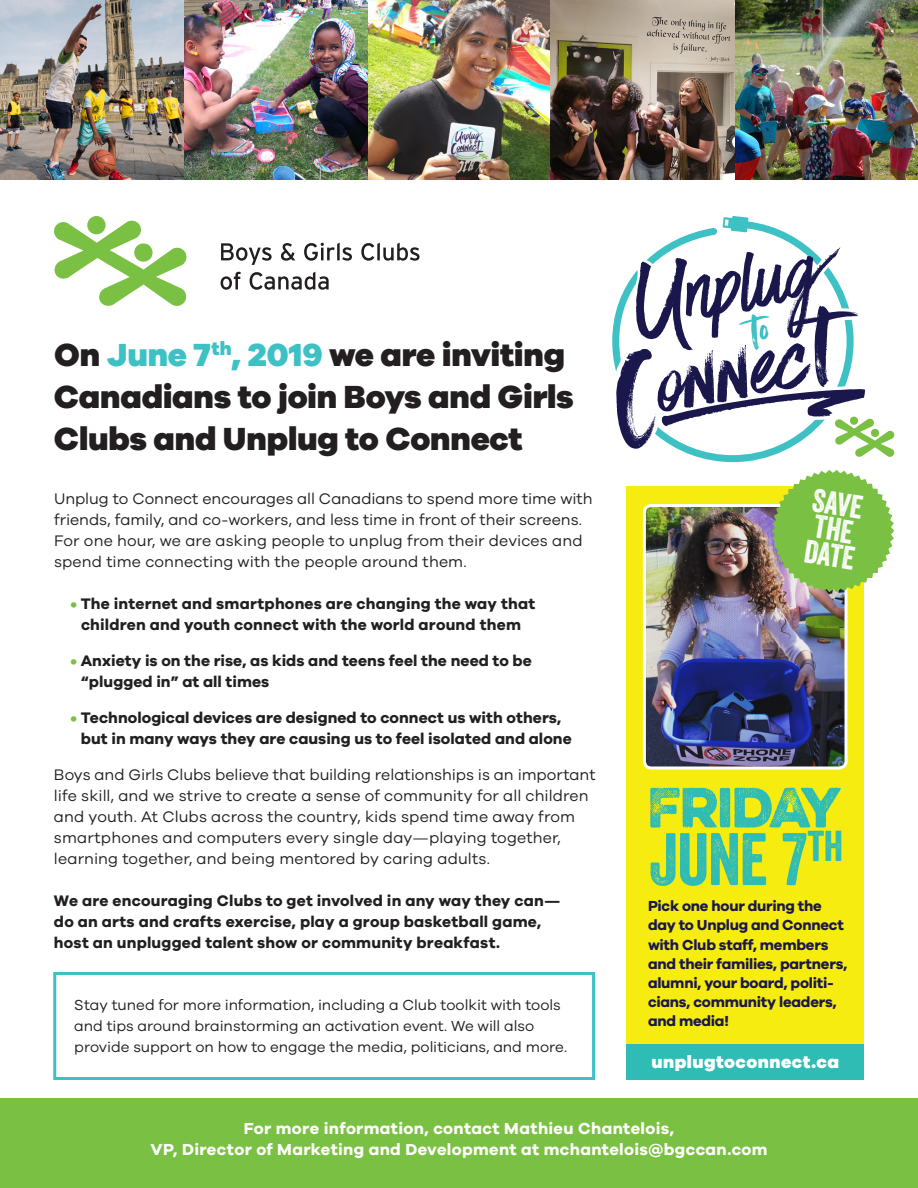
<style>
.page{position:relative;width:918px;height:1188px;background:#fff}
.page>*{position:absolute;margin:0;border:0;box-sizing:border-box;transform-origin:0 0}
.t1{font:71.7px "Veneer";color:#2ebcb4}
.t2{font:700 50.55px "Eveleth";color:#2ebcb4}
.t3{font:800 33px/42px "Galano Grotesque";letter-spacing:-.01em;color:#231f20}
.t4{font:31.8px/25.7px "Veneer";color:#fff}
.t5{font:800 18px "Galano Grotesque";letter-spacing:.025em;color:#fff}
.t6{font:700 16.5px/21px "Galano Grotesque";letter-spacing:.02em;color:#fff;text-align:center}
.t7{font:15.75px/21px "Galano Grotesque";color:#231f20}
.t8{font:700 15.75px/21px "Galano Grotesque";letter-spacing:.01em;color:#231f20}
.t9{font:15px/21px "Galano Grotesque";color:#231f20}
.t10{font:700 15px/19.2px "Galano Grotesque";letter-spacing:-.015em;color:#1a174d}
.s1{color:#3ec1c5}
.s2{color:#7ac143}
.s3{font-family:"Eveleth Slant";font-weight:300}
.s4{font-family:"Eveleth Dot";font-weight:400}
</style>
<div class="page">
<svg style="left:221px;top:243px;width:51px;height:22px"></svg>
<svg style="left:281px;top:243px;width:14px;height:18px"></svg>
<svg style="left:304px;top:243px;width:48px;height:18px"></svg>
<svg style="left:361px;top:243px;width:59px;height:18px"></svg>
<svg style="left:221px;top:272px;width:20px;height:18px"></svg>
<svg style="left:250px;top:272px;width:79px;height:18px"></svg>
<svg style="left:87px;top:216px;width:19px;height:18px"></svg>
<svg style="left:54px;top:219px;width:133px;height:87px"></svg>
<svg style="left:612px;top:216px;width:283px;height:246px"></svg>
<div style="left:0;top:1098px;width:918px;height:90px;background:#7ac143"></div>
<img style="left:0;top:0;width:918px;height:180px">
<div style="left:53px;top:972px;width:542px;height:108px;border:3px solid #3ec1c5"></div>
<div style="left:626px;top:486px;width:238px;height:594px;background:#f7ec0f"></div>
<img style="left:644px;top:506px;width:200px;height:260px">
<div style="left:643px;top:504px;width:205px;height:266px;border:3px solid #fff;border-radius:7px"></div>
<svg style="left:772px;top:470px;width:122px;height:122px"></svg>
<div style="left:626px;top:1044px;width:238px;height:36px;background:#2ebcb4"></div>
<h3 class="t3" style="left:54px;top:333px;width:521px">On <span class="s1">June 7</span><sup>th</sup><span class="s1">, 2019</span> we are inviting<br>Canadians to join Boys and Girls<br>Clubs and Unplug to Connect</h3>
<p class="t7" style="left:54px;top:488px;width:540px">Unplug to Connect encourages all Canadians to spend more time with friends, family, and co-workers, and less time in front of their screens.<br>For one hour, we are asking people to unplug from their devices and spend time connecting with the people around them.</p>
<p class="t8" style="left:71px;top:593px;width:466px;text-align:center"><span class="s2">•</span> The internet and smartphones are changing the way that children and youth connect with the world around them</p>
<p class="t8" style="left:81px;top:650px;width:452px;text-indent:-10px"><span class="s2">•</span> Anxiety is on the rise, as kids and teens feel the need to be “plugged in” at all times</p>
<p class="t8" style="left:81px;top:707px;width:492px;text-indent:-10px"><span class="s2">•</span> Technological devices are designed to connect us with others, but in many ways they are causing us to feel isolated and alone</p>
<p class="t7" style="left:54px;top:764px;width:543px">Boys and Girls Clubs believe that building relationships is an important life skill, and we strive to create a sense of community for all children and youth. At Clubs across the country, kids spend time away from smartphones and computers every single day—playing together, learning together, and being mentored by caring adults.</p>
<p class="t8" style="left:54px;top:890px;width:508px">We are encouraging Clubs to get involved in any way they can— do an arts and crafts exercise, play a group basketball game, host an unplugged talent show or community breakfast.</p>
<p class="t9" style="left:74px;top:994px;width:494px">Stay tuned for more information, including a Club toolkit with tools and tips around brainstorming an activation event. We will also provide support on how to engage the media, politicians, and more.</p>
<h3 class="t4" style="left:815px;top:487px;width:52px;rotate:9deg">SAVE<br>THE<br>DATE</h3>
<h2 class="t2" style="left:647px;top:769px;width:196px"><span class="s3">F</span>r<span class="s4">i</span>d<span class="s3">a</span>y</h2>
<h1 class="t1" style="left:649px;top:816px;width:196px">JUNE 7<sup>TH</sup></h1>
<p class="t10" style="left:648px;top:896px;width:201px">Pick one hour during the day to Unplug and Connect with Club staff, members and their families, partners, alumni, your board, politi&shy;cians, community leaders, and media!</p>
<p class="t5" style="left:651px;top:1050px;width:189px">unplugtoconnect.ca</p>
<p class="t6" style="left:150px;top:1117px;width:619px">For more information, contact Mathieu Chantelois,<br>VP, Director of Marketing and Development at mchantelois@bgccan.com</p>
</div>
